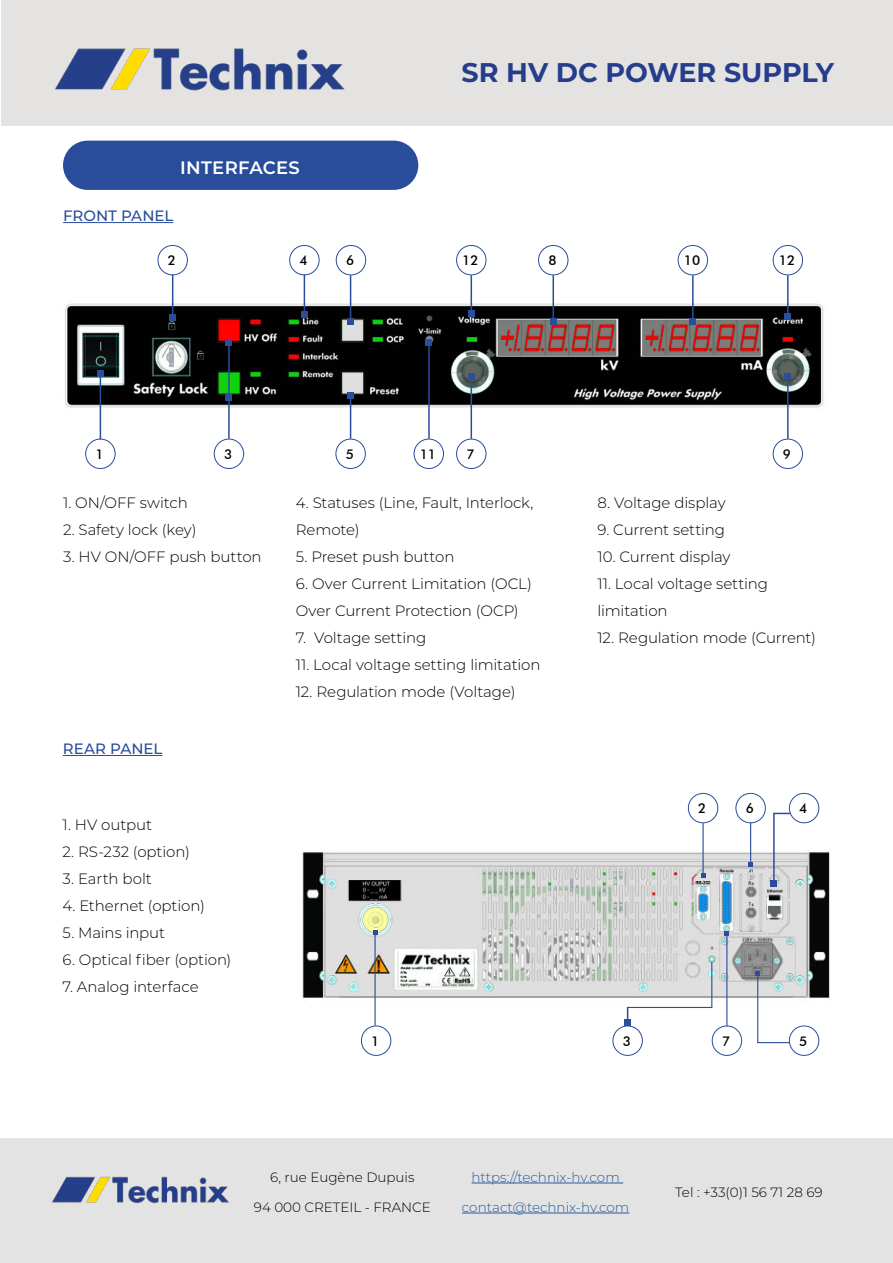
<style>
.page{position:relative;width:893px;height:1263px;background:#fff}
.page>*{position:absolute;margin:0;border:0;box-sizing:border-box;transform-origin:0 0}
.t1{font:700 27px "Montserrat";color:#253d8b}
.t2{font:600 18px "Montserrat";letter-spacing:.02em;color:#fff}
.t3{font:300 15px/27px "Montserrat";letter-spacing:-.005em;color:#000}
.t4{font:500 15px "Montserrat";color:#294d9b}
.t5{font:300 13.5px "Montserrat";color:#000}
.t6{font:300 13.5px "Montserrat";color:#265b9b}
.t7{font:500 13.5px "Futura BT";color:#000}
</style>
<div class="page">
<div style="left:0;top:1138px;width:893px;height:125px;background:#e4e3e3"></div>
<img style="left:52px;top:1176px;width:177px;height:28px">
<hr style="left:471px;top:1183px;width:152px;height:1px;background:#265b9b">
<hr style="left:462px;top:1213px;width:167px;height:1px;background:#265b9b">
<div style="left:1px;top:0;width:892px;height:125px;background:#e4e3e2"></div>
<img style="left:55px;top:48px;width:290px;height:43px">
<img style="left:302px;top:813px;width:528px;height:243px">
<div style="left:361px;top:1025px;width:30px;height:31px;border:1px solid #294d9b;border-radius:50%"></div>
<div style="left:688px;top:793px;width:30px;height:30px;border:1px solid #294d9b;border-radius:50%"></div>
<div style="left:735px;top:793px;width:31px;height:30px;border:1px solid #294d9b;border-radius:50%"></div>
<div style="left:612px;top:1025px;width:31px;height:31px;border:1px solid #294d9b;border-radius:50%"></div>
<div style="left:712px;top:1025px;width:30px;height:31px;border:1px solid #294d9b;border-radius:50%"></div>
<div style="left:789px;top:793px;width:30px;height:30px;border:1px solid #294d9b;border-radius:50%"></div>
<hr style="left:374px;top:932px;width:2px;height:93px;background:#294d9b">
<svg style="left:373px;top:930px;width:4px;height:4px"></svg>
<hr style="left:702px;top:823px;width:2px;height:52px;background:#294d9b">
<svg style="left:701px;top:873px;width:4px;height:5px"></svg>
<hr style="left:726px;top:933px;width:1px;height:93px;background:#2c4d9b">
<svg style="left:725px;top:931px;width:4px;height:5px"></svg>
<hr style="left:750px;top:822px;width:1px;height:43px;background:#2a4e9b">
<svg style="left:748px;top:862px;width:5px;height:5px"></svg>
<div style="left:789px;top:1025px;width:30px;height:31px;border:1px solid #294d9b;border-radius:50%"></div>
<hr style="left:773px;top:813px;width:2px;height:70px;background:#2c4d9b">
<svg style="left:771px;top:880px;width:6px;height:6px"></svg>
<hr style="left:757px;top:974px;width:1px;height:69px;background:#2c4d9b">
<svg style="left:755px;top:972px;width:5px;height:4px"></svg>
<hr style="left:758px;top:1042px;width:32px;height:1px;background:#2c4d9b">
<svg style="left:773px;top:813px;width:17px;height:1px"></svg>
<svg style="left:625px;top:1007px;width:6px;height:18px"></svg>
<hr style="left:711px;top:962px;width:1px;height:45px;background:#2b4e9b">
<hr style="left:627px;top:1007px;width:85px;height:1px;background:#2b4e9b">
<div style="left:63px;top:141px;width:355px;height:49px;background:#294d9b;border-radius:25px"></div>
<hr style="left:63px;top:222px;width:110px;height:1px;background:#294d9b">
<hr style="left:63px;top:755px;width:99px;height:1px;background:#294d9b">
<img style="left:65px;top:255px;width:759px;height:195px">
<div style="left:85px;top:439px;width:30px;height:30px;border:1px solid #294d9b;border-radius:50%"></div>
<div style="left:158px;top:245px;width:30px;height:30px;border:1px solid #294d9b;border-radius:50%"></div>
<div style="left:214px;top:439px;width:30px;height:30px;border:1px solid #294d9b;border-radius:50%"></div>
<div style="left:289px;top:245px;width:30px;height:30px;border:1px solid #294d9b;border-radius:50%"></div>
<div style="left:336px;top:245px;width:30px;height:30px;border:1px solid #294d9b;border-radius:50%"></div>
<div style="left:336px;top:439px;width:30px;height:30px;border:1px solid #294d9b;border-radius:50%"></div>
<div style="left:456px;top:439px;width:30px;height:30px;border:1px solid #294d9b;border-radius:50%"></div>
<div style="left:456px;top:245px;width:30px;height:30px;border:1px solid #294d9b;border-radius:50%"></div>
<div style="left:414px;top:439px;width:30px;height:30px;border:1px solid #294d9b;border-radius:50%"></div>
<div style="left:538px;top:245px;width:30px;height:30px;border:1px solid #294d9b;border-radius:50%"></div>
<div style="left:678px;top:245px;width:30px;height:30px;border:1px solid #294d9b;border-radius:50%"></div>
<div style="left:773px;top:245px;width:30px;height:30px;border:1px solid #294d9b;border-radius:50%"></div>
<div style="left:773px;top:439px;width:30px;height:30px;border:1px solid #294d9b;border-radius:50%"></div>
<hr style="left:100px;top:374px;width:1px;height:65px;background:#2a4e9b">
<svg style="left:97px;top:371px;width:6px;height:6px"></svg>
<hr style="left:172px;top:275px;width:1px;height:43px;background:#2a4e9b">
<svg style="left:170px;top:315px;width:6px;height:6px"></svg>
<hr style="left:304px;top:275px;width:1px;height:39px;background:#2a4e9b">
<svg style="left:301px;top:311px;width:6px;height:6px"></svg>
<hr style="left:350px;top:275px;width:1px;height:46px;background:#2a4e9b">
<svg style="left:348px;top:318px;width:6px;height:6px"></svg>
<hr style="left:428px;top:343px;width:2px;height:96px;background:#2a4e9b">
<svg style="left:426px;top:340px;width:6px;height:6px"></svg>
<hr style="left:471px;top:275px;width:1px;height:39px;background:#2a4e9b">
<svg style="left:468px;top:311px;width:6px;height:6px"></svg>
<hr style="left:471px;top:377px;width:1px;height:62px;background:#2a4e9b">
<svg style="left:468px;top:374px;width:6px;height:6px"></svg>
<hr style="left:787px;top:377px;width:2px;height:62px;background:#2a4e9b">
<svg style="left:785px;top:374px;width:6px;height:6px"></svg>
<hr style="left:552px;top:275px;width:2px;height:46px;background:#2a4e9b">
<svg style="left:550px;top:318px;width:6px;height:6px"></svg>
<hr style="left:692px;top:275px;width:2px;height:46px;background:#2a4e9b">
<svg style="left:690px;top:318px;width:6px;height:6px"></svg>
<hr style="left:787px;top:275px;width:2px;height:42px;background:#2a4e9b">
<svg style="left:785px;top:314px;width:6px;height:6px"></svg>
<hr style="left:350px;top:395px;width:1px;height:44px;background:#2a4e9b">
<svg style="left:348px;top:392px;width:6px;height:6px"></svg>
<hr style="left:228px;top:397px;width:2px;height:42px;background:#2a4e9b">
<svg style="left:226px;top:394px;width:6px;height:6px"></svg>
<hr style="left:228px;top:343px;width:2px;height:54px;background:#2a4e9b">
<svg style="left:226px;top:340px;width:6px;height:6px"></svg>
<p class="t2" style="left:180px;top:157px;width:121px">INTERFACES</p>
<p class="t4" style="left:63px;top:210px;width:112px">FRONT PANEL</p>
<p class="t7" style="left:168px;top:255px;width:10px">2</p>
<p class="t7" style="left:299px;top:255px;width:10px">4</p>
<p class="t7" style="left:346px;top:255px;width:10px">6</p>
<h1 class="t1" style="left:462px;top:57px;width:374px">SR HV DC POWER SUPPLY</h1>
<p class="t7" style="left:462px;top:255px;width:18px">12</p>
<p class="t7" style="left:548px;top:255px;width:10px">8</p>
<p class="t7" style="left:684px;top:255px;width:18px">10</p>
<p class="t7" style="left:779px;top:255px;width:18px">12</p>
<p class="t7" style="left:95px;top:449px;width:10px">1</p>
<p class="t7" style="left:224px;top:449px;width:10px">3</p>
<p class="t3" style="left:63px;top:489px;width:126px">1. ON/OFF switch</p>
<p class="t3" style="left:63px;top:516px;width:135px">2. Safety lock (key)</p>
<p class="t3" style="left:63px;top:543px;width:200px">3. HV ON/OFF push button</p>
<p class="t4" style="left:63px;top:743px;width:101px">REAR PANEL</p>
<p class="t3" style="left:63px;top:812px;width:91px">1. HV output</p>
<p class="t3" style="left:63px;top:839px;width:129px">2. RS-232 (option)</p>
<p class="t3" style="left:63px;top:866px;width:91px">3. Earth bolt</p>
<p class="t3" style="left:63px;top:893px;width:144px">4. Ethernet (option)</p>
<p class="t3" style="left:63px;top:920px;width:104px">5. Mains input</p>
<p class="t3" style="left:63px;top:947px;width:170px">6. Optical fiber (option)</p>
<p class="t3" style="left:63px;top:974px;width:138px">7. Analog interface</p>
<p class="t7" style="left:346px;top:449px;width:10px">5</p>
<p class="t7" style="left:466px;top:449px;width:10px">7</p>
<p class="t7" style="left:420px;top:449px;width:18px">11</p>
<p class="t3" style="left:296px;top:489px;width:239px">4. Statuses (Line, Fault, Interlock,<br>Remote)</p>
<p class="t3" style="left:296px;top:543px;width:160px">5. Preset push button</p>
<p class="t3" style="left:296px;top:570px;width:238px">6. Over Current Limitation (OCL)<br>Over Current Protection (OCP)</p>
<p class="t3" style="left:296px;top:624px;width:132px">7. Voltage setting</p>
<p class="t3" style="left:296px;top:651px;width:246px">11. Local voltage setting limitation</p>
<p class="t3" style="left:296px;top:678px;width:221px">12. Regulation mode (Voltage)</p>
<p class="t7" style="left:371px;top:1036px;width:10px">1</p>
<p class="t7" style="left:783px;top:449px;width:10px">9</p>
<p class="t3" style="left:597px;top:489px;width:130px">8. Voltage display</p>
<p class="t3" style="left:597px;top:516px;width:129px">9. Current setting</p>
<p class="t3" style="left:597px;top:543px;width:135px">10. Current display</p>
<p class="t3" style="left:597px;top:570px;width:172px">11. Local voltage setting limitation</p>
<p class="t3" style="left:597px;top:624px;width:220px">12. Regulation mode (Current)</p>
<p class="t7" style="left:698px;top:803px;width:10px">2</p>
<p class="t7" style="left:746px;top:803px;width:10px">6</p>
<p class="t7" style="left:799px;top:803px;width:10px">4</p>
<p class="t7" style="left:623px;top:1036px;width:10px">3</p>
<p class="t7" style="left:722px;top:1036px;width:10px">7</p>
<p class="t7" style="left:799px;top:1036px;width:10px">5</p>
<p class="t5" style="left:270px;top:1172px;width:146px">6, rue Eugène Dupuis</p>
<p class="t5" style="left:254px;top:1202px;width:178px">94 000 CRETEIL - FRANCE</p>
<p class="t6" style="left:471px;top:1170px;width:150px">https://technix-hv.com</p>
<p class="t6" style="left:462px;top:1200px;width:169px">contact@technix-hv.com</p>
<p class="t5" style="left:675px;top:1186px;width:149px">Tel : +33(0)1 56 71 28 69</p>
</div>
